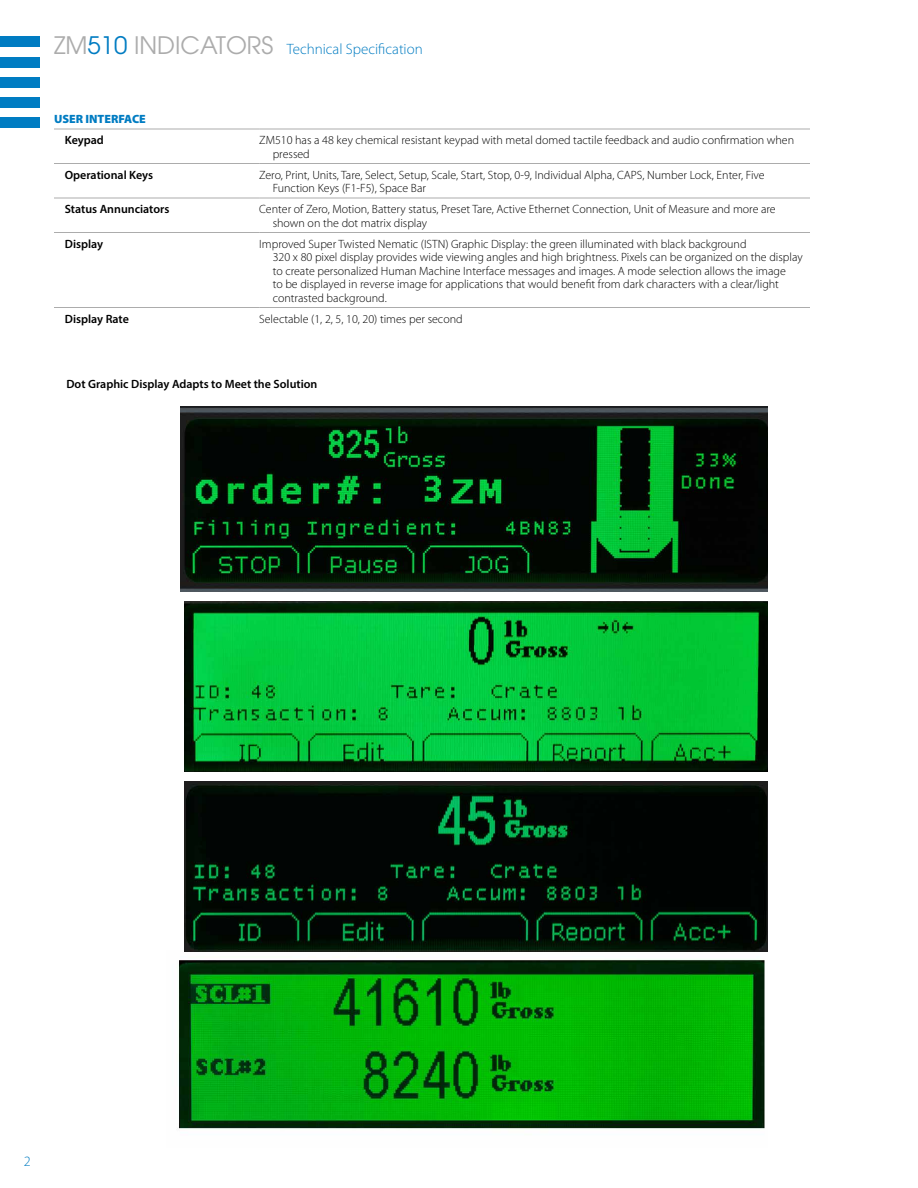
<style>
.page{position:relative;width:918px;height:1188px;background:#fff}
.page>*{position:absolute;margin:0;border:0;box-sizing:border-box;transform-origin:0 0}
.t1{font:300 15px "Myriad Pro";color:#007cc2}
.t2{font:300 14.25px "Myriad Pro";color:#007cc2}
.t3{font:300 12px/13.5px "Myriad Pro";color:#000}
.t4{font:600 12px "Myriad Pro";color:#000}
.t5{font:900 12px "Myriad Pro";color:#007cc2}
.s1{font-family:"ITC Avant Garde Std";font-weight:400;font-size:24px;color:#acacac}
.s2{font-family:"ITC Avant Garde Std";font-weight:400;font-size:24px}
</style>
<div class="page">
<div style="left:0;top:118px;width:40px;height:10px;background:#007cc2"></div>
<div style="left:0;top:97px;width:40px;height:11px;background:#007cc2"></div>
<div style="left:0;top:77px;width:40px;height:11px;background:#007cc2"></div>
<div style="left:0;top:57px;width:40px;height:10px;background:#007cc2"></div>
<div style="left:0;top:37px;width:40px;height:10px;background:#007cc2"></div>
<hr style="left:54px;top:129px;width:205px;height:1px;background:#acacac">
<hr style="left:259px;top:129px;width:551px;height:1px;background:#acacac">
<hr style="left:54px;top:198px;width:205px;height:1px;background:#acacac">
<hr style="left:259px;top:198px;width:551px;height:1px;background:#acacac">
<hr style="left:54px;top:163px;width:205px;height:1px;background:#acacac">
<hr style="left:259px;top:163px;width:551px;height:1px;background:#acacac">
<hr style="left:54px;top:232px;width:205px;height:1px;background:#acacac">
<hr style="left:259px;top:232px;width:551px;height:1px;background:#acacac">
<hr style="left:54px;top:307px;width:205px;height:1px;background:#acacac">
<hr style="left:259px;top:307px;width:551px;height:1px;background:#acacac">
<img style="left:180px;top:406px;width:587px;height:186px">
<img style="left:178px;top:960px;width:587px;height:169px">
<img style="left:184px;top:782px;width:583px;height:170px">
<img style="left:184px;top:602px;width:583px;height:170px">
<p class="t1" style="left:54px;top:40px;width:370px"><span class="s1">ZM</span><span class="s2">510</span> <span class="s1">INDICATORS</span> Technical Specification</p>
<p class="t5" style="left:54px;top:111px;width:93px">USER INTERFACE</p>
<p class="t4" style="left:65px;top:132px;width:41px">Keypad</p>
<p class="t3" style="left:273px;top:133px;width:523px;text-indent:-14px">ZM510 has a 48 key chemical resistant keypad with metal domed tactile feedback and audio confirmation when pressed</p>
<p class="t4" style="left:65px;top:167px;width:90px">Operational Keys</p>
<p class="t3" style="left:273px;top:168px;width:494px;text-indent:-14px">Zero, Print, Units, Tare, Select, Setup, Scale, Start, Stop, 0-9, Individual Alpha, CAPS, Number Lock, Enter, Five<br>Function Keys (F1-F5), Space Bar</p>
<p class="t4" style="left:65px;top:201px;width:106px">Status Annunciators</p>
<p class="t3" style="left:273px;top:202px;width:505px;text-indent:-14px">Center of Zero, Motion, Battery status, Preset Tare, Active Ethernet Connection, Unit of Measure and more are shown on the dot matrix display</p>
<p class="t4" style="left:65px;top:236px;width:40px">Display</p>
<p class="t3" style="left:273px;top:237px;width:532px;text-indent:-14px">Improved Super Twisted Nematic (ISTN) Graphic Display: the green illuminated with black background<br>320 x 80 pixel display provides wide viewing angles and high brightness. Pixels can be organized on the display to create personalized Human Machine Interface messages and images. A mode selection allows the image<br>to be displayed in reverse image for applications that would benefit from dark characters with a clear/light contrasted background.</p>
<p class="t4" style="left:65px;top:311px;width:66px">Display Rate</p>
<p class="t3" style="left:259px;top:312px;width:205px">Selectable (1, 2, 5, 10, 20) times per second</p>
<p class="t4" style="left:66px;top:376px;width:253px">Dot Graphic Display Adapts to Meet the Solution</p>
<p class="t2" style="left:24px;top:1153px;width:8px">2</p>
</div>
